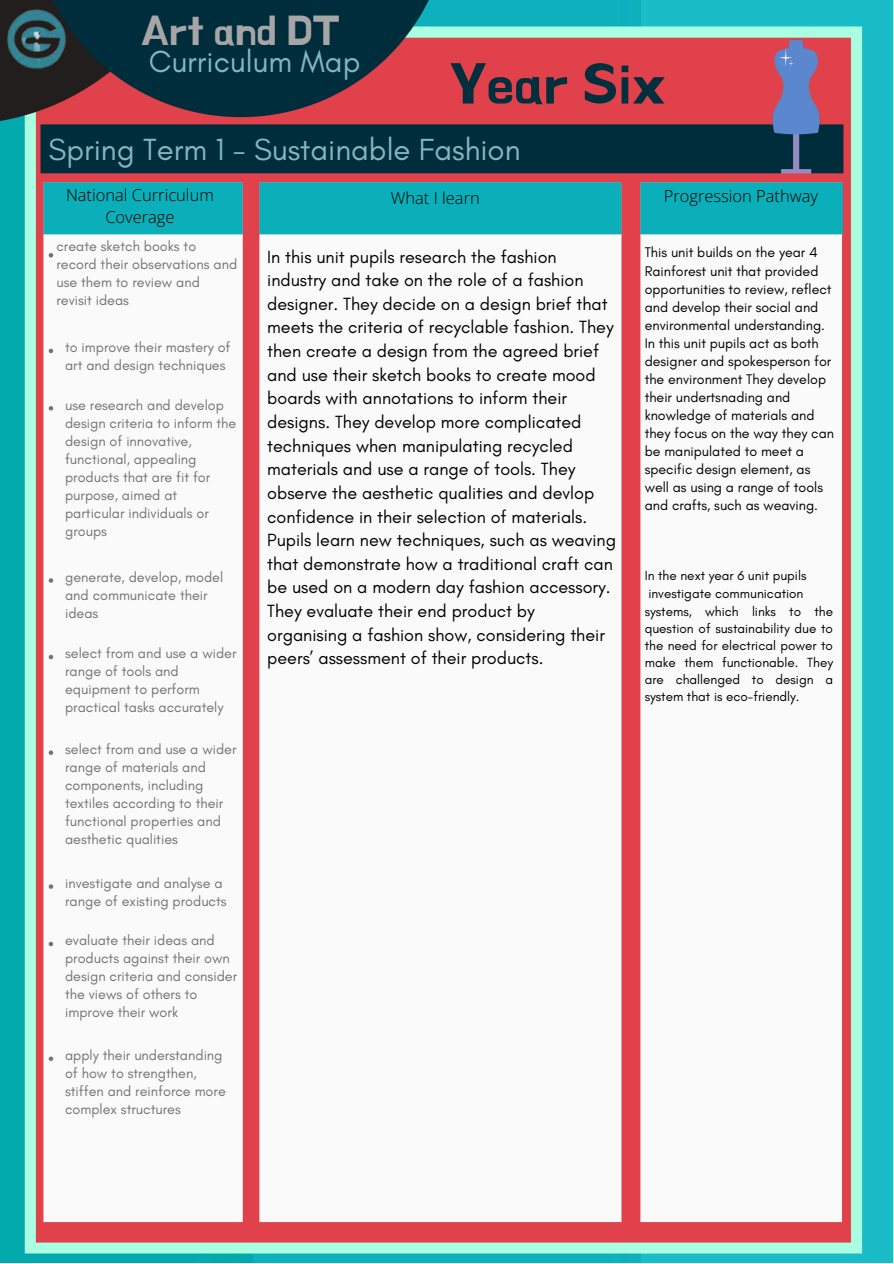
<style>
.page{position:relative;width:894px;height:1264px;background:#fff}
.page>*{position:absolute;margin:0;border:0;box-sizing:border-box;transform-origin:0 0}
.t1{font:55.35px "BMHANNA";color:#012f3d}
.t2{font:40.35px "BMHANNA";color:#a6a6a6}
.t3{font:31.05px "Glacial Indifference";color:#82b7c1}
.t4{font:18px/23.7px "Glacial Indifference";color:#000}
.t5{font:300 16.5px/21.3px "Open Sans";color:#000;text-align:center}
.t6{font:14.4px/18px "Glacial Indifference";color:#737373}
.t7{font:14.25px/18px "Glacial Indifference";color:#000}
.t8{font:13.5px/16.8px "Glacial Indifference";color:#000;text-align:justify}
</style>
<div class="page">
<div style="left:0;top:0;width:892px;height:1262px;background:#19bcc7"></div>
<img style="left:0;top:0;width:868px;height:1260px">
<img style="left:0;top:6px;width:71px;height:65px">
<img style="left:34px;top:33px;width:816px;height:1196px">
<h1 class="t2" style="left:141px;top:11px;width:200px">Art and DT</h1>
<p class="t3" style="left:149px;top:43px;width:213px">Curriculum Map</p>
<h2 class="t1" style="left:449px;top:56px;width:218px">Year Six</h2>
<h3 class="t3" style="left:48px;top:131px;width:473px">Spring Term 1 - Sustainable Fashion</h3>
<p class="t5" style="left:66px;top:184px;width:149px">National Curriculum<br>Coverage</p>
<h3 class="t6" style="left:56px;top:237px;width:182px">create sketch books to record their observations and use them to review and revisit ideas</h3>
<h4 class="t6" style="left:65px;top:338px;width:167px">to improve their mastery of art and design techniques</h4>
<h4 class="t6" style="left:65px;top:395px;width:173px">use research and develop design criteria to inform the design of innovative, functional, appealing products that are fit for purpose, aimed at particular individuals or groups</h4>
<p class="t6" style="left:65px;top:567px;width:160px">generate, develop, model and communicate their ideas</p>
<p class="t6" style="left:65px;top:644px;width:173px">select from and use a wider range of tools and equipment to perform practical tasks accurately</p>
<p class="t6" style="left:65px;top:739px;width:173px">select from and use a wider range of materials and components, including textiles according to their functional properties and aesthetic qualities</p>
<p class="t6" style="left:65px;top:873px;width:163px">investigate and analyse a range of existing products</p>
<p class="t6" style="left:65px;top:931px;width:173px">evaluate their ideas and products against their own design criteria and consider the views of others to improve their work</p>
<p class="t6" style="left:65px;top:1045px;width:162px">apply their understanding of how to strengthen, stiffen and reinforce more complex structures</p>
<h4 class="t5" style="left:391px;top:186px;width:90px">What I learn</h4>
<p class="t5" style="left:663px;top:185px;width:156px">Progression Pathway</p>
<p class="t4" style="left:267px;top:244px;width:350px">In this unit pupils research the fashion industry and take on the role of a fashion designer. They decide on a design brief that meets the criteria of recyclable fashion. They then create a design from the agreed brief and use their sketch books to create mood boards with annotations to inform their designs. They develop more complicated techniques when manipulating recycled materials and use a range of tools. They observe the aesthetic qualities and devlop confidence in their selection of materials.<br>Pupils learn new techniques, such as weaving that demonstrate how a traditional craft can be used on a modern day fashion accessory.<br>They evaluate their end product by organising a fashion show, considering their peers’ assessment of their products.</p>
<p class="t7" style="left:644px;top:243px;width:191px">This unit builds on the year 4<br>Rainforest unit that provided opportunities to review, reflect and develop their social and environmental understanding.<br>In this unit pupils act as both designer and spokesperson for the environment They develop their undertsnading and knowledge of materials and they focus on the way they can be manipulated to meet a specific design element, as well as using a range of tools and crafts, such as weaving.</p>
<p class="t8" style="left:644px;top:567px;width:163px">In the next year 6 unit pupils</p>
<p class="t8" style="left:648px;top:585px;width:156px">investigate communication</p>
<h4 class="t8" style="left:644px;top:603px;width:190px">systems, which links to the question of sustainability due to the need for electrical power to make them functionable. They are challenged to design a system that is eco-friendly.</h4>
</div>
